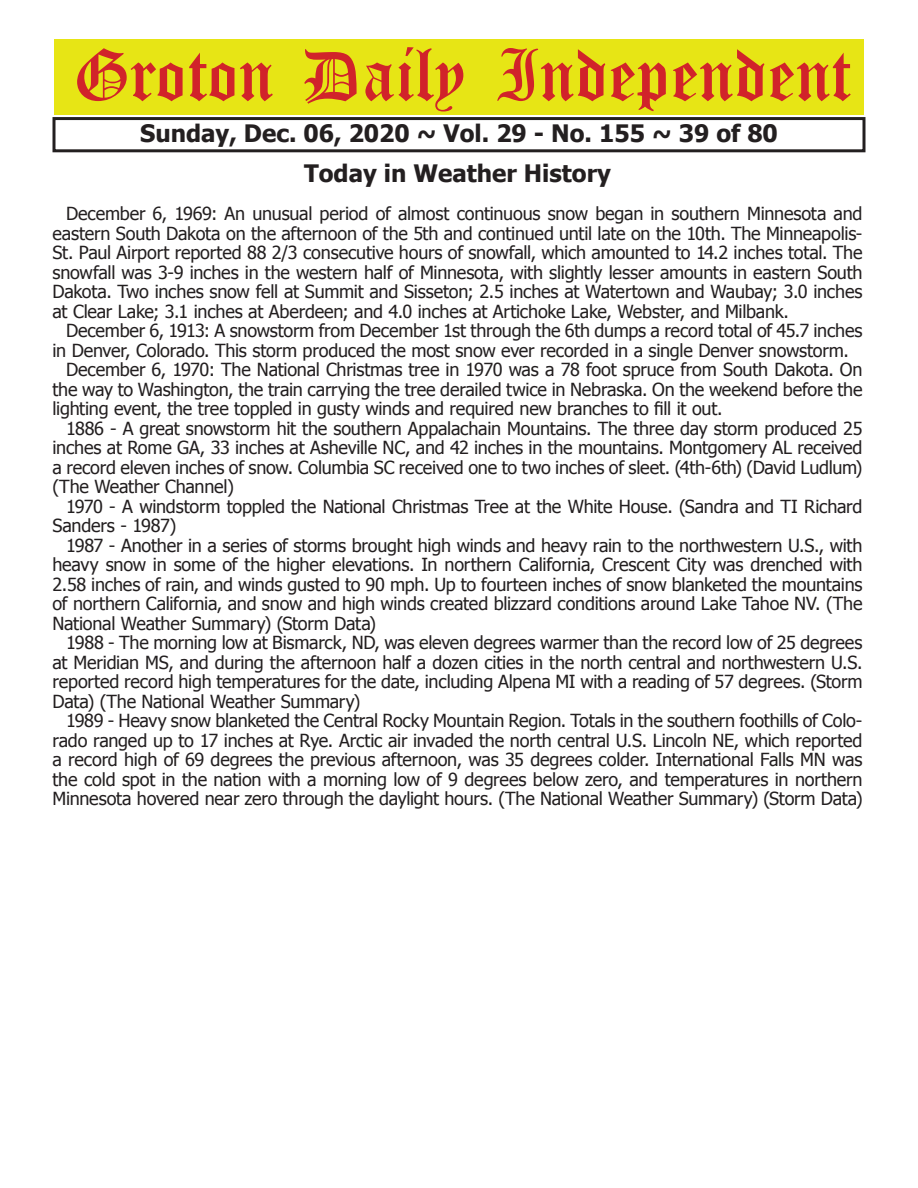
<style>
.page{position:relative;width:918px;height:1188px;background:#fff}
.page>*{position:absolute;margin:0;border:0;box-sizing:border-box;transform-origin:0 0}
.t1{font:54px "Old English Five";color:#d1232a}
.t2{font:700 24px "Tahoma";color:#231f20}
.t3{font:18px/19.5px "Tahoma";letter-spacing:-.01em;color:#231f20;text-align:justify}
</style>
<div class="page">
<div style="left:52px;top:117px;width:814px;height:35px;border:3px solid #231f20"></div>
<div style="left:54px;top:40px;width:810px;height:75px;background:#e7e515"></div>
<h1 class="t1" style="left:73px;top:50px;width:779px">Groton Daily Independent</h1>
<h2 class="t2" style="left:140px;top:116px;width:639px">Sunday, Dec. 06, 2020 ~ Vol. 29 - No. 155 ~ 39 of 80</h2>
<h2 class="t2" style="left:304px;top:156px;width:308px">Today in Weather History</h2>
<p class="t3" style="left:52px;top:203px;width:812px;text-indent:14px">December 6, 1969: An unusual period of almost continuous snow began in southern Minnesota and eastern South Dakota on the afternoon of the 5th and continued until late on the 10th. The Minneapolis-St. Paul Airport reported 88 2/3 consecutive hours of snowfall, which amounted to 14.2 inches total. The snowfall was 3-9 inches in the western half of Minnesota, with slightly lesser amounts in eastern South Dakota. Two inches snow fell at Summit and Sisseton; 2.5 inches at Watertown and Waubay; 3.0 inches at Clear Lake; 3.1 inches at Aberdeen; and 4.0 inches at Artichoke Lake, Webster, and Milbank.</p>
<p class="t3" style="left:66px;top:320px;width:798px">December 6, 1913: A snowstorm from December 1st through the 6th dumps a record total of 45.7 inches</p>
<p class="t3" style="left:52px;top:340px;width:798px">in Denver, Colorado. This storm produced the most snow ever recorded in a single Denver snowstorm.</p>
<p class="t3" style="left:66px;top:359px;width:798px">December 6, 1970: The National Christmas tree in 1970 was a 78 foot spruce from South Dakota. On</p>
<p class="t3" style="left:52px;top:379px;width:812px">the way to Washington, the train carrying the tree derailed twice in Nebraska. On the weekend before the</p>
<p class="t3" style="left:52px;top:398px;width:672px">lighting event, the tree toppled in gusty winds and required new branches to fill it out.</p>
<p class="t3" style="left:66px;top:418px;width:798px">1886 - A great snowstorm hit the southern Appalachain Mountains. The three day storm produced 25</p>
<p class="t3" style="left:52px;top:437px;width:811px">inches at Rome GA, 33 inches at Asheville NC, and 42 inches in the mountains. Montgomery AL received</p>
<p class="t3" style="left:52px;top:457px;width:812px">a record eleven inches of snow. Columbia SC received one to two inches of sleet. (4th-6th) (David Ludlum)</p>
<p class="t3" style="left:52px;top:476px;width:183px">(The Weather Channel)</p>
<p class="t3" style="left:66px;top:496px;width:798px">1970 - A windstorm toppled the National Christmas Tree at the White House. (Sandra and TI Richard</p>
<p class="t3" style="left:52px;top:515px;width:125px">Sanders - 1987)</p>
<p class="t3" style="left:66px;top:535px;width:798px">1987 - Another in a series of storms brought high winds and heavy rain to the northwestern U.S., with</p>
<p class="t3" style="left:52px;top:554px;width:812px">heavy snow in some of the higher elevations. In northern California, Crescent City was drenched with</p>
<p class="t3" style="left:52px;top:574px;width:812px">2.58 inches of rain, and winds gusted to 90 mph. Up to fourteen inches of snow blanketed the mountains</p>
<p class="t3" style="left:52px;top:593px;width:812px">of northern California, and snow and high winds created blizzard conditions around Lake Tahoe NV. (The</p>
<p class="t3" style="left:52px;top:613px;width:325px">National Weather Summary) (Storm Data)</p>
<p class="t3" style="left:66px;top:632px;width:798px">1988 - The morning low at Bismarck, ND, was eleven degrees warmer than the record low of 25 degrees</p>
<p class="t3" style="left:52px;top:651px;width:812px">at Meridian MS, and during the afternoon half a dozen cities in the north central and northwestern U.S.</p>
<p class="t3" style="left:52px;top:671px;width:812px">reported record high temperatures for the date, including Alpena MI with a reading of 57 degrees. (Storm</p>
<p class="t3" style="left:52px;top:690px;width:309px">Data) (The National Weather Summary)</p>
<p class="t3" style="left:66px;top:710px;width:798px">1989 - Heavy snow blanketed the Central Rocky Mountain Region. Totals in the southern foothills of Colo-</p>
<p class="t3" style="left:52px;top:729px;width:812px">rado ranged up to 17 inches at Rye. Arctic air invaded the north central U.S. Lincoln NE, which reported</p>
<p class="t3" style="left:52px;top:749px;width:811px">a record high of 69 degrees the previous afternoon, was 35 degrees colder. International Falls MN was</p>
<p class="t3" style="left:52px;top:768px;width:812px">the cold spot in the nation with a morning low of 9 degrees below zero, and temperatures in northern</p>
<p class="t3" style="left:52px;top:788px;width:812px">Minnesota hovered near zero through the daylight hours. (The National Weather Summary) (Storm Data)</p>
</div>
